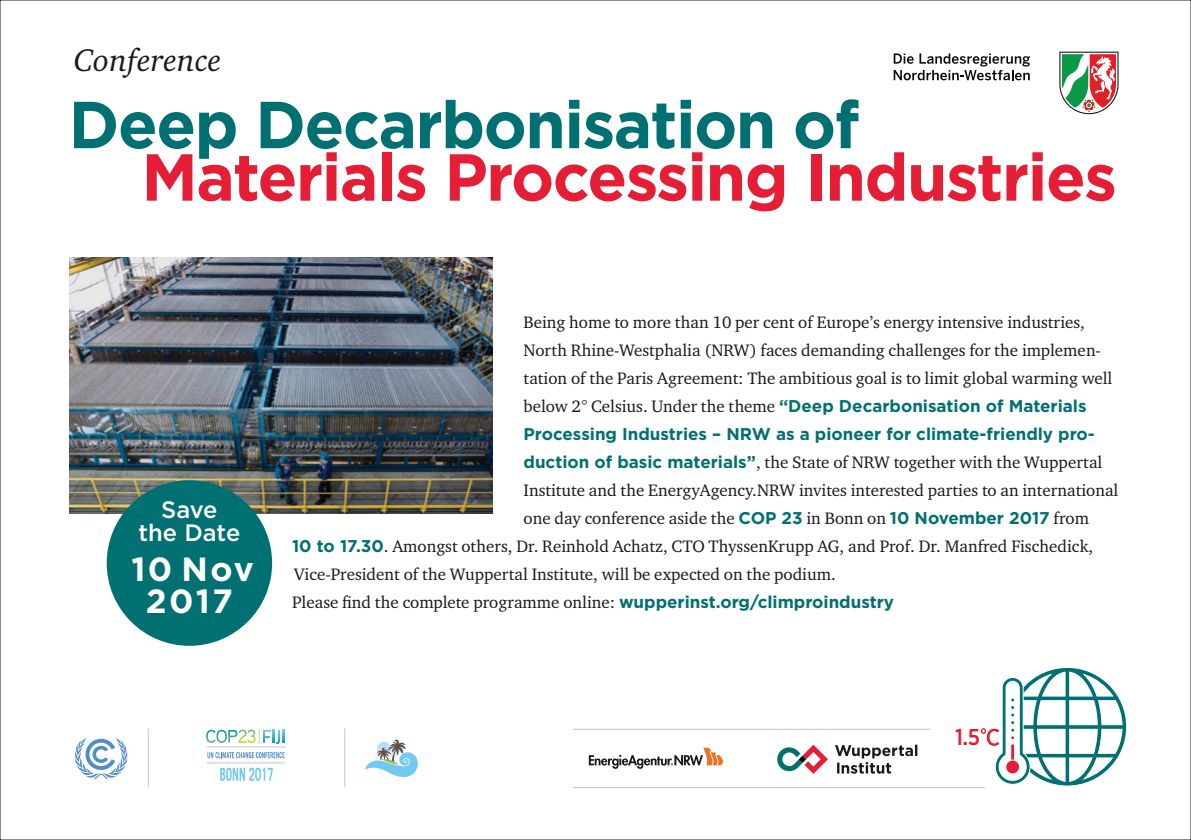
<style>
.page{position:relative;width:1191px;height:840px;background:#fff}
.page>*{position:absolute;margin:0;border:0;box-sizing:border-box;transform-origin:0 0}
.t1{font:700 66.2px "Gotham";letter-spacing:-.02em;color:#e51d35}
.t2{font:700 66.2px "Gotham";letter-spacing:-.02em;color:#007073}
.t3{font:700 33.4px/32.6px "Gotham";letter-spacing:.07em;color:#fff;text-align:center}
.t4{font:italic 32px "Charter ITC Pro";letter-spacing:.005em;color:#1a1918}
.t5{font:500 23.6px/23px "Gotham";letter-spacing:-.005em;color:#fff;text-align:center}
.t6{font:500 22.8px "Gotham Narrow";color:#e51d35}
.t7{font:17px/28px "Charter ITC Pro";color:#1a1918}
.t8{font:700 17px/28px "Gotham";color:#007073}
.s1{font-family:"Charter ITC Pro";font-weight:400;color:#1a1918}
.s2{font-family:"Gotham";font-weight:700;color:#007073}
</style>
<div class="page">
<img style="left:69px;top:257px;width:424px;height:256px">
<div style="left:108px;top:481px;width:163px;height:163px;background:#007073;border-radius:50%"></div>
<svg style="left:980px;top:667px;width:147px;height:119px"></svg>
<svg style="left:589px;top:747px;width:134px;height:21px"></svg>
<svg style="left:777px;top:744px;width:51px;height:29px"></svg>
<svg style="left:835px;top:744px;width:82px;height:29px"></svg>
<hr style="left:573px;top:728px;width:357px;height:1px;background:#c7c7c7">
<hr style="left:344px;top:728px;width:1px;height:58px;background:#c7c7c7">
<hr style="left:148px;top:728px;width:1px;height:58px;background:#c7c7c7">
<hr style="left:573px;top:786px;width:412px;height:1px;background:#c7c7c7">
<svg style="left:1059px;top:52px;width:59px;height:62px"></svg>
<svg style="left:893px;top:53px;width:137px;height:27px"></svg>
<hr style="left:207px;top:746px;width:79px;height:1px;background:#c7c7c7">
<svg style="left:75px;top:738px;width:52px;height:40px"></svg>
<hr style="left:207px;top:761px;width:79px;height:1px;background:#c7c7c7">
<hr style="left:207px;top:747px;width:79px;height:1px;background:#c7c7c7">
<svg style="left:206px;top:729px;width:79px;height:51px"></svg>
<svg style="left:365px;top:739px;width:53px;height:38px"></svg>
<h3 class="t4" style="left:74px;top:40px;width:149px">Conference</h3>
<h1 class="t2" style="left:69px;top:81px;width:792px">Deep Decarbonisation of</h1>
<h1 class="t1" style="left:141px;top:133px;width:977px">Materials Processing Industries</h1>
<h3 class="t5" style="left:138px;top:497px;width:103px">Save<br>the Date</h3>
<h2 class="t3" style="left:131px;top:552px;width:124px">10 Nov<br>2017</h2>
<p class="t7" style="left:523px;top:307px;width:590px">Being home to more than 10 per cent of Europe’s energy intensive industries,<br>North Rhine-Westphalia (NRW) faces demanding challenges for the implemen&shy;tation of the Paris Agreement: The ambitious goal is to limit global warming well</p>
<p class="t8" style="left:523px;top:391px;width:573px"><span class="s1">below 2° Celsius. Under the theme</span> “Deep Decarbonisation of Materials<br>Processing Industries – NRW as a pioneer for climate-friendly pro-</p>
<p class="t7" style="left:523px;top:447px;width:580px"><span class="s2">duction of basic materials”</span>, the State of NRW together with the Wuppertal</p>
<p class="t7" style="left:523px;top:475px;width:596px">Institute and the EnergyAgency.NRW invites interested parties to an international</p>
<p class="t7" style="left:523px;top:503px;width:567px">one day conference aside the <span class="s2">COP 23</span> in Bonn on <span class="s2">10 November 2017</span> from</p>
<p class="t7" style="left:292px;top:531px;width:802px"><span class="s2">10 to 17.30</span>. Amongst others, Dr. Reinhold Achatz, CTO ThyssenKrupp AG, and Prof. Dr. Manfred Fischedick,</p>
<p class="t7" style="left:294px;top:559px;width:543px">Vice-President of the Wuppertal Institute, will be expected on the podium.</p>
<p class="t7" style="left:292px;top:587px;width:603px">Please find the complete programme online: <span class="s2">wupperinst.org/climproindustry</span></p>
<h3 class="t6" style="left:955px;top:722px;width:26px">1.5</h3>
</div>
